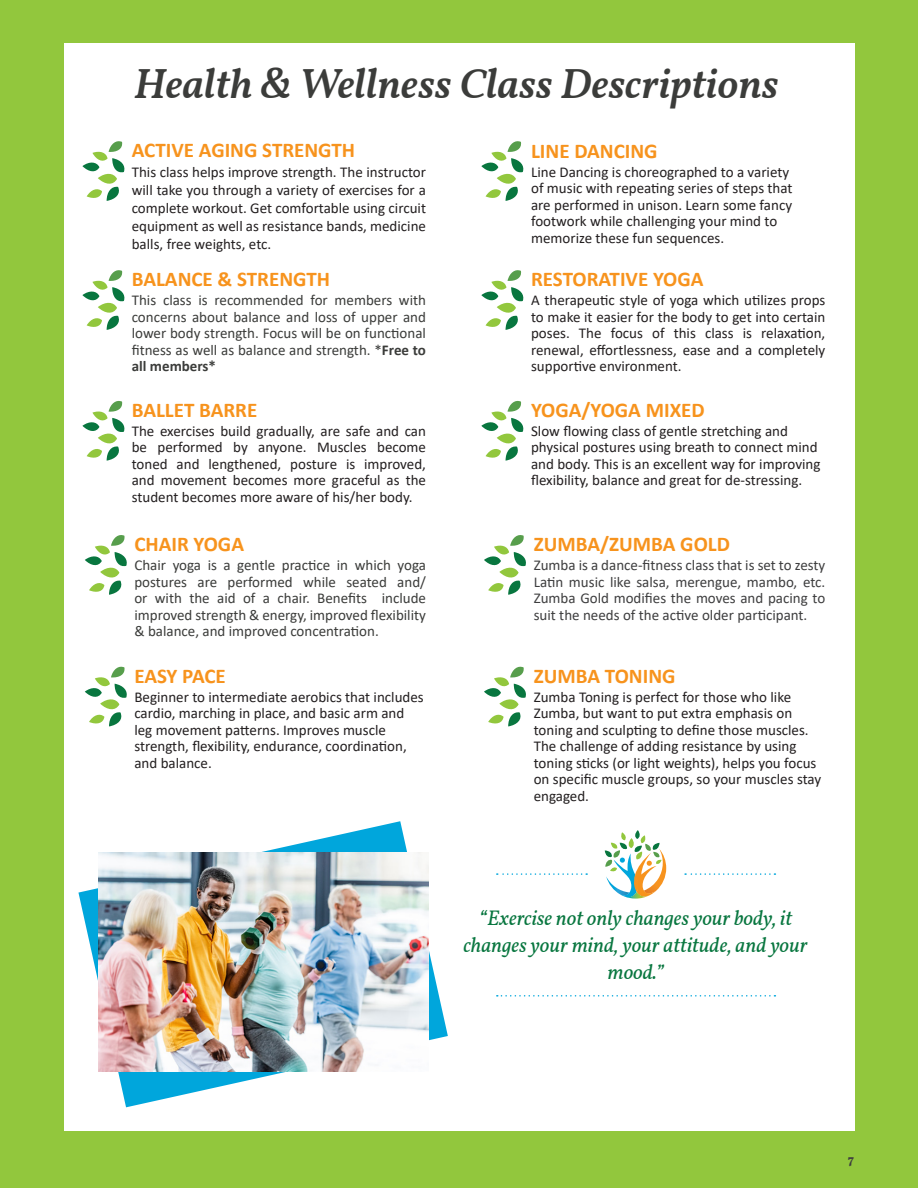
<style>
.page{position:relative;width:918px;height:1188px;background:#92c73d}
.page>*{position:absolute;margin:0;border:0;box-sizing:border-box;transform-origin:0 0}
.Title_Article_2_Cent{font:italic 600 42px "Vollkorn";color:#3b3c3a}
.Body_Text_Intro_Cent{font:700 21px "Calibri";color:#f7931d}
.Quotes{font:italic 21px/27px "Vollkorn";color:#08763f;text-align:center}
.Body_Text_2_Left{font:15px/16.5px "Calibri";color:#231f20}
.Body_Text_2_Left-2{font:15px/16.5px "Calibri";color:#3b3c3a;text-align:justify}
.Body_Text_2_Left-3{font:15px/16.5px "Calibri";color:#3e3e3f;text-align:justify}
._9_Content_gray_Sour{font:700 13.5px "Vollkorn";color:#3e3e3f}
.s1{font-weight:700}
</style>
<div class="page">
<div style="left:64px;top:43px;width:790px;height:1088px;background:#fff"></div>
<svg style="left:82px;top:141px;width:42px;height:60px"></svg>
<svg style="left:82px;top:270px;width:42px;height:60px"></svg>
<svg style="left:82px;top:401px;width:42px;height:60px"></svg>
<svg style="left:85px;top:535px;width:42px;height:60px"></svg>
<svg style="left:85px;top:666px;width:42px;height:61px"></svg>
<svg style="left:481px;top:141px;width:42px;height:60px"></svg>
<svg style="left:481px;top:270px;width:42px;height:60px"></svg>
<svg style="left:481px;top:400px;width:42px;height:61px"></svg>
<svg style="left:484px;top:535px;width:42px;height:60px"></svg>
<svg style="left:484px;top:666px;width:42px;height:61px"></svg>
<svg style="left:497px;top:873px;width:90px;height:2px"></svg>
<svg style="left:685px;top:873px;width:90px;height:2px"></svg>
<svg style="left:497px;top:995px;width:278px;height:2px"></svg>
<svg style="left:605px;top:830px;width:61px;height:69px"></svg>
<svg style="left:78px;top:821px;width:370px;height:286px"></svg>
<img style="left:99px;top:852px;width:329px;height:220px">
<p class="Title_Article_2_Cent" style="left:134px;top:52px;width:646px">Health &amp; Wellness Class Descriptions</p>
<p class="Body_Text_Intro_Cent" style="left:132px;top:136px;width:225px">ACTIVE AGING STRENGTH</p>
<p class="Body_Text_2_Left" style="left:132px;top:162px;width:296px;line-height:18px;text-align:justify">This class helps improve strength. The instructor will take you through a variety of exercises for a complete workout. Get comfortable using circuit equipment as well as resistance bands, medicine balls, free weights, etc.</p>
<p class="Body_Text_Intro_Cent" style="left:132px;top:265px;width:200px">BALANCE &amp; STRENGTH</p>
<p class="Body_Text_2_Left-2" style="left:132px;top:292px;width:296px">This class is recommended for members with concerns about balance and loss of upper and lower body strength. Focus will be on functional fitness as well as balance and strength. *<span class="s1">Free to all members*</span></p>
<p class="Body_Text_Intro_Cent" style="left:132px;top:395px;width:127px">BALLET BARRE</p>
<p class="Body_Text_2_Left" style="left:132px;top:422px;width:296px;text-align:justify">The exercises build gradually, are safe and can be performed by anyone. Muscles become toned and lengthened, posture is improved, and movement becomes more graceful as the student becomes more aware of his/her body.</p>
<p class="Body_Text_Intro_Cent" style="left:134px;top:529px;width:111px">CHAIR YOGA</p>
<p class="Body_Text_2_Left-2" style="left:134px;top:556px;width:293px">Chair yoga is a gentle practice in which yoga postures are performed while seated and/ or with the aid of a chair. Benefits include improved strength &amp; energy, improved flexibility &amp; balance, and improved concentration.</p>
<p class="Body_Text_Intro_Cent" style="left:134px;top:661px;width:93px">EASY PACE</p>
<p class="Body_Text_2_Left" style="left:134px;top:688px;width:291px">Beginner to intermediate aerobics that includes cardio, marching in place, and basic arm and leg movement patterns. Improves muscle strength, flexibility, endurance, coordination, and balance.</p>
<p class="Body_Text_Intro_Cent" style="left:531px;top:136px;width:128px">LINE DANCING</p>
<p class="Body_Text_2_Left" style="left:531px;top:163px;width:263px">Line Dancing is choreographed to a variety of music with repeating series of steps that are performed in unison. Learn some fancy footwork while challenging your mind to memorize these fun sequences.</p>
<p class="Body_Text_Intro_Cent" style="left:531px;top:265px;width:174px">RESTORATIVE YOGA</p>
<p class="Body_Text_2_Left" style="left:531px;top:292px;width:296px;text-align:justify">A therapeutic style of yoga which utilizes props to make it easier for the body to get into certain poses. The focus of this class is relaxation, renewal, effortlessness, ease and a completely supportive environment.</p>
<p class="Body_Text_Intro_Cent" style="left:531px;top:395px;width:175px">YOGA/YOGA MIXED</p>
<p class="Body_Text_2_Left" style="left:531px;top:422px;width:291px">Slow flowing class of gentle stretching and physical postures using breath to connect mind and body. This is an excellent way for improving flexibility, balance and great for de-stressing.</p>
<p class="Body_Text_Intro_Cent" style="left:534px;top:529px;width:198px">ZUMBA/ZUMBA GOLD</p>
<p class="Body_Text_2_Left-3" style="left:534px;top:556px;width:293px">Zumba is a dance-fitness class that is set to zesty Latin music like salsa, merengue, mambo, etc.<br>Zumba Gold modifies the moves and pacing to suit the needs of the active older participant.</p>
<p class="Body_Text_Intro_Cent" style="left:534px;top:661px;width:143px">ZUMBA TONING</p>
<p class="Body_Text_2_Left" style="left:534px;top:688px;width:289px">Zumba Toning is perfect for those who like Zumba, but want to put extra emphasis on toning and sculpting to define those muscles.<br>The challenge of adding resistance by using toning sticks (or light weights), helps you focus on specific muscle groups, so your muscles stay engaged.</p>
<p class="Quotes" style="left:463px;top:905px;width:346px">“Exercise not only changes your body, it changes your mind, your attitude, and your mood.”</p>
<p class="_9_Content_gray_Sour" style="left:848px;top:1149px;width:8px">7</p>
</div>
